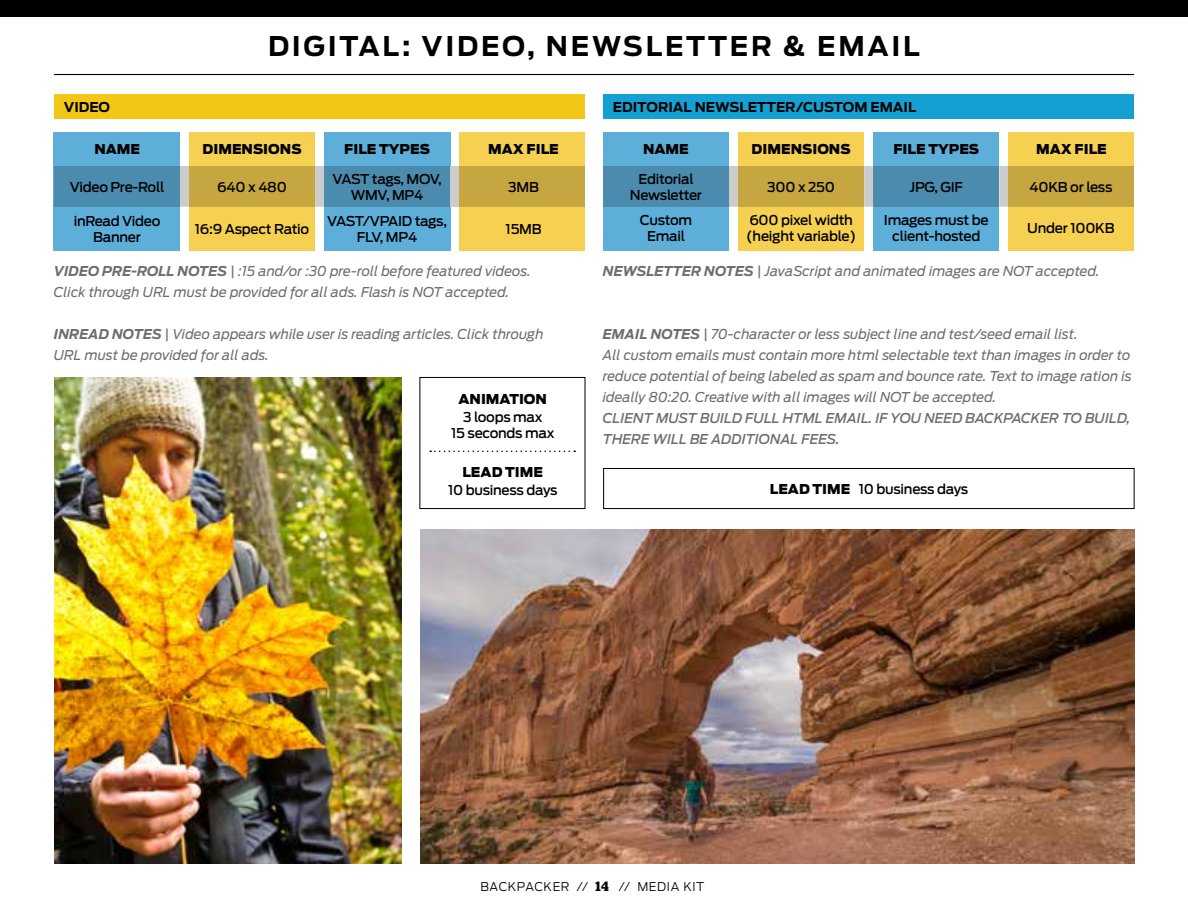
<style>
.page{position:relative;width:1188px;height:918px;background:#fff}
.page>*{position:absolute;margin:0;border:0;box-sizing:border-box;transform-origin:0 0}
.t1{font:700 27px "Antenna";letter-spacing:.1em;color:#000}
.t2{font:italic 13.5px/21px "Antenna";color:#6d6e71}
.t3{font:500 13.5px/16.5px "Antenna";letter-spacing:-.02em;color:#000;text-align:center}
.t4{font:italic 500 13.5px/21px "Antenna";color:#6d6e71}
.t5{font:900 13.5px "Antenna";color:#000}
.t6{font:700 13.5px "Antenna";color:#000}
.t7{font:300 12px "Antenna";letter-spacing:.045em;color:#000}
.s1{font-weight:700}
.s2{font-weight:900}
.s3{font-family:"Stag";font-weight:600;font-size:13.5px}
</style>
<div class="page">
<hr style="left:54px;top:74px;width:1080px;height:1px;background:#000">
<div style="left:0;top:0;width:1188px;height:16px;background:#000"></div>
<div style="left:189px;top:133px;width:126px;height:118px;background:#f6d051"></div>
<div style="left:54px;top:133px;width:126px;height:118px;background:#5daed9"></div>
<div style="left:459px;top:133px;width:126px;height:118px;background:#f6d051"></div>
<div style="left:324px;top:133px;width:126px;height:118px;background:#5daed9"></div>
<div style="left:420px;top:377px;width:165px;height:132px;border:1px solid #000"></div>
<div style="left:450px;top:166px;width:9px;height:41px;background:#ccc"></div>
<div style="left:459px;top:166px;width:126px;height:41px;background:#c5a641"></div>
<svg style="left:180px;top:166px;width:144px;height:41px"></svg>
<div style="left:189px;top:166px;width:126px;height:41px;background:#c5a641"></div>
<div style="left:54px;top:166px;width:126px;height:41px;background:#4a8bae"></div>
<div style="left:324px;top:166px;width:126px;height:41px;background:#4a8bae"></div>
<div style="left:54px;top:94px;width:531px;height:24px;background:#f3c716"></div>
<svg style="left:430px;top:451px;width:145px;height:1px"></svg>
<div style="left:738px;top:133px;width:126px;height:118px;background:#f6d051"></div>
<div style="left:603px;top:94px;width:531px;height:24px;background:#14a0d2"></div>
<div style="left:603px;top:133px;width:126px;height:118px;background:#5daed9"></div>
<div style="left:1008px;top:133px;width:126px;height:118px;background:#f6d051"></div>
<div style="left:873px;top:133px;width:126px;height:118px;background:#5daed9"></div>
<svg style="left:729px;top:166px;width:279px;height:41px"></svg>
<div style="left:738px;top:166px;width:126px;height:41px;background:#c5a641"></div>
<div style="left:603px;top:166px;width:126px;height:41px;background:#4a8bae"></div>
<div style="left:1008px;top:166px;width:126px;height:41px;background:#c5a641"></div>
<div style="left:873px;top:166px;width:126px;height:41px;background:#4a8bae"></div>
<div style="left:603px;top:468px;width:531px;height:41px;border:1px solid #000"></div>
<img style="left:54px;top:378px;width:348px;height:486px">
<img style="left:420px;top:529px;width:714px;height:335px">
<h1 class="t1" style="left:268px;top:27px;width:653px">DIGITAL: VIDEO, NEWSLETTER &amp; EMAIL</h1>
<p class="t6" style="left:64px;top:97px;width:48px">VIDEO</p>
<p class="t5" style="left:94px;top:140px;width:47px">NAME</p>
<p class="t3" style="left:70px;top:178px;width:96px">Video Pre-Roll</p>
<p class="t3" style="left:74px;top:212px;width:88px">inRead Video<br>Banner</p>
<p class="t3" style="left:195px;top:221px;width:116px">16:9 Aspect Ratio</p>
<p class="t2" style="left:54px;top:261px;width:479px"><span class="s1">VIDEO PRE-ROLL NOTES</span> | :15 and/or :30 pre-roll before featured videos.<br>Click through URL must be provided for all ads. Flash is NOT accepted.</p>
<p class="t5" style="left:203px;top:140px;width:101px">DIMENSIONS</p>
<p class="t3" style="left:217px;top:178px;width:71px">640 x 480</p>
<p class="t5" style="left:344px;top:140px;width:87px">FILE TYPES</p>
<p class="t5" style="left:488px;top:140px;width:72px">MAX FILE</p>
<p class="t3" style="left:508px;top:179px;width:32px">3MB</p>
<p class="t3" style="left:506px;top:221px;width:37px">15MB</p>
<p class="t3" style="left:332px;top:170px;width:111px">VAST tags, MOV,<br>WMV, MP4</p>
<p class="t3" style="left:327px;top:212px;width:121px">VAST/VPAID tags,<br>FLV, MP4</p>
<p class="t2" style="left:54px;top:324px;width:491px"><span class="s1">INREAD NOTES</span> | Video appears while user is reading articles. Click through<br>URL must be provided for all ads.</p>
<p class="t5" style="left:459px;top:389px;width:90px">ANIMATION</p>
<p class="t3" style="left:451px;top:408px;width:105px">3 loops max<br>15 seconds max</p>
<p class="t5" style="left:462px;top:462px;width:82px">LEAD TIME</p>
<p class="t3" style="left:448px;top:482px;width:111px">10 business days</p>
<p class="t6" style="left:613px;top:97px;width:305px">EDITORIAL NEWSLETTER/CUSTOM EMAIL</p>
<p class="t5" style="left:643px;top:140px;width:47px">NAME</p>
<p class="t5" style="left:893px;top:140px;width:87px">FILE TYPES</p>
<p class="t5" style="left:1036px;top:140px;width:72px">MAX FILE</p>
<p class="t3" style="left:767px;top:179px;width:69px">300 x 250</p>
<p class="t5" style="left:752px;top:140px;width:101px">DIMENSIONS</p>
<p class="t3" style="left:630px;top:170px;width:74px">Editorial<br>Newsletter</p>
<p class="t3" style="left:910px;top:179px;width:55px">JPG, GIF</p>
<p class="t3" style="left:1030px;top:179px;width:84px">40KB or less</p>
<p class="t3" style="left:746px;top:212px;width:112px;text-align:left">600 pixel width (height variable)</p>
<p class="t3" style="left:640px;top:212px;width:54px">Custom<br>Email</p>
<p class="t3" style="left:884px;top:212px;width:106px">Images must be client-hosted</p>
<p class="t3" style="left:1027px;top:220px;width:89px">Under 100KB</p>
<p class="t2" style="left:603px;top:261px;width:498px"><span class="s1">NEWSLETTER NOTES</span> | JavaScript and animated images are NOT accepted.</p>
<p class="t2" style="left:603px;top:324px;width:530px"><span class="s1">EMAIL NOTES</span> | 70-character or less subject line and test/seed email list.<br>All custom emails must contain more html selectable text than images in order to reduce potential of being labeled as spam and bounce rate. Text to image ration is ideally 80:20. Creative with all images will NOT be accepted.</p>
<p class="t4" style="left:603px;top:408px;width:529px">CLIENT MUST BUILD FULL HTML EMAIL. IF YOU NEED BACKPACKER TO BUILD,<br>THERE WILL BE ADDITIONAL FEES.</p>
<p class="t3" style="left:770px;top:481px;width:200px"><span class="s2">LEAD TIME</span> 10 business days</p>
<p class="t7" style="left:481px;top:879px;width:225px">BACKPACKER // <span class="s3">14</span> // MEDIA KIT</p>
</div>
